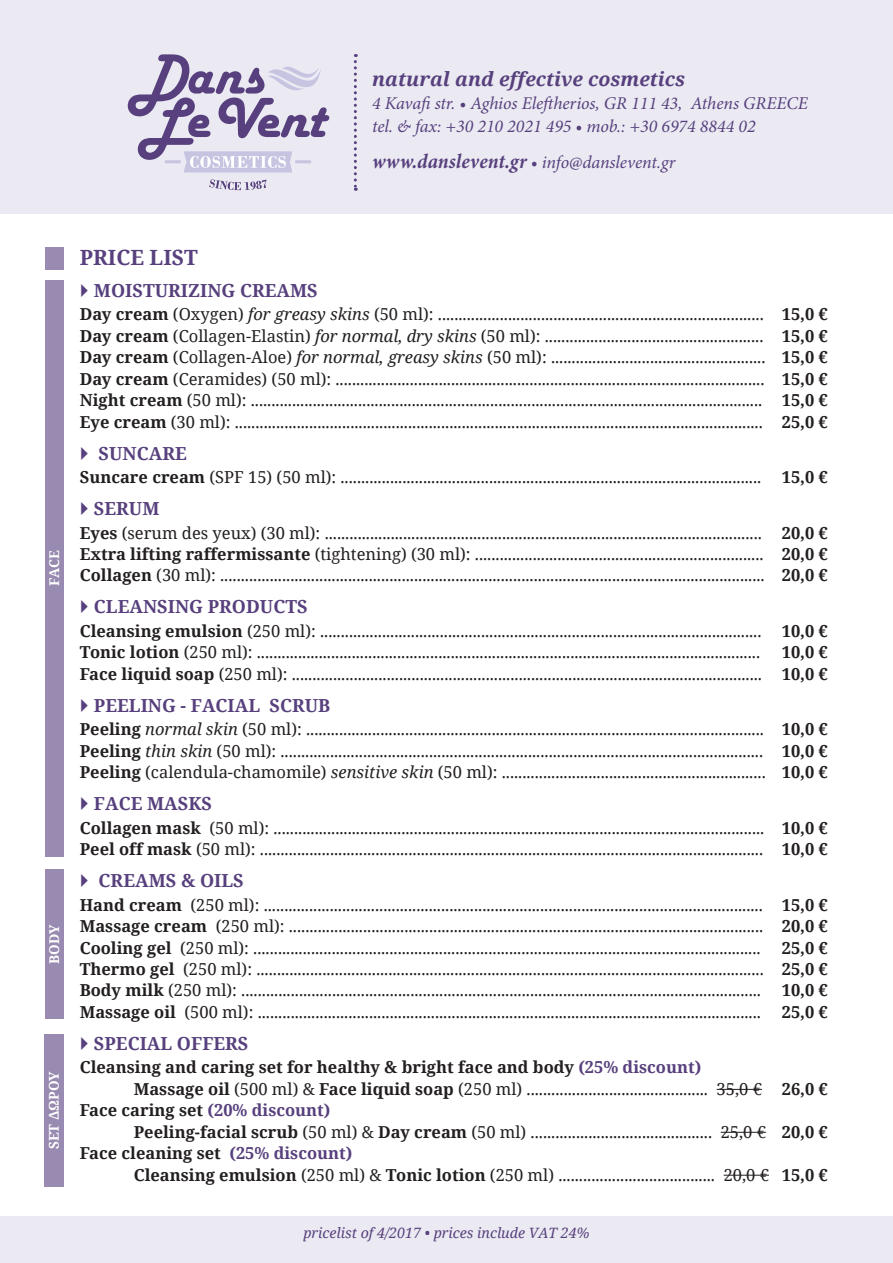
<style>
.page{position:relative;width:893px;height:1263px;background:#fff}
.page>*{position:absolute;margin:0;border:0;box-sizing:border-box;transform-origin:0 0}
.t1{font:700 21px "Noto Serif";color:#57407d}
.t2{font:italic 700 19.5px "Noto Serif";color:#57407d}
.t3{font:italic 18px "Minion Pro";color:#57407d}
.SubTitle{font:700 18px "Noto Serif";color:#57407d}
.t4{font:16.5px "Noto Serif";color:#231f20}
.t5{font:700 16.5px "Noto Serif";color:#231f20}
.t6{font:italic 14.25px "Noto Serif";color:#57407d}
.t7{font:700 13.5px "Noto Serif";color:#fff}
.s1{font-weight:700;font-stretch:condensed;font-size:21px}
.s2{font-weight:700}
.s3{font-style:italic}
.s4{color:#57407d}
</style>
<div class="page">
<div style="left:0;top:0;width:893px;height:214px;background:#ebeaf3"></div>
<svg style="left:128px;top:54px;width:201px;height:118px"></svg>
<svg style="left:209px;top:179px;width:58px;height:11px"></svg>
<svg style="left:354px;top:54px;width:3px;height:137px"></svg>
<div style="left:0;top:1216px;width:893px;height:47px;background:#ebeaf3"></div>
<hr style="left:717px;top:1089px;width:45px;height:1px;background:#231f20">
<hr style="left:721px;top:1132px;width:45px;height:1px;background:#231f20">
<hr style="left:724px;top:1175px;width:45px;height:1px;background:#231f20">
<div style="left:45px;top:280px;width:19px;height:576px;background:#988ab0"></div>
<div style="left:45px;top:247px;width:19px;height:22px;background:#988ab0"></div>
<div style="left:45px;top:869px;width:19px;height:150px;background:#988ab0"></div>
<div style="left:44px;top:1034px;width:20px;height:152px;background:#988ab0"></div>
<p class="t2" style="left:372px;top:65px;width:315px">natural and effective cosmetics</p>
<p class="t3" style="left:372px;top:91px;width:437px">4 Kavafi str. • Aghios Eleftherios, GR 111 43, Athens GREECE</p>
<p class="t3" style="left:372px;top:114px;width:385px">tel. &amp; fax: +30 210 2021 495 • mob.: +30 6974 8844 02</p>
<p class="t3" style="left:372px;top:150px;width:305px"><span class="s1">www.danslevent.gr</span> • info@danslevent.gr</p>
<p class="t7" style="left:45px;top:586px;width:38px;rotate:-90deg">FACE</p>
<p class="t7" style="left:45px;top:964px;width:41px;rotate:-90deg">BODY</p>
<p class="t7" style="left:45px;top:1149px;width:80px;rotate:-90deg">SET ΔΩΡΟΥ</p>
<p class="t1" style="left:80px;top:242px;width:120px">PRICE LIST</p>
<p class="SubTitle" style="left:94px;top:278px;width:225px">MOISTURIZING CREAMS</p>
<p class="t4" style="left:80px;top:303px;width:750px"><span class="s2">Day cream</span> (Oxygen) <span class="s3">for greasy skins</span> (50 ml): ............................................................................... <span class="s2">15,0 €</span></p>
<p class="t4" style="left:80px;top:324px;width:750px"><span class="s2">Day cream</span> (Collagen-Elastin) <span class="s3">for normal, dry skins</span> (50 ml): ..................................................... <span class="s2">15,0 €</span></p>
<p class="t4" style="left:80px;top:346px;width:750px"><span class="s2">Day cream</span> (Collagen-Aloe) <span class="s3">for normal, greasy skins</span> (50 ml): .................................................... <span class="s2">15,0 €</span></p>
<p class="t4" style="left:80px;top:367px;width:750px"><span class="s2">Day cream</span> (Ceramides) (50 ml): ........................................................................................................ <span class="s2">15,0 €</span></p>
<p class="t4" style="left:80px;top:389px;width:750px"><span class="s2">Night cream</span> (50 ml): ............................................................................................................................ <span class="s2">15,0 €</span></p>
<p class="t4" style="left:80px;top:410px;width:750px"><span class="s2">Eye cream</span> (30 ml): ................................................................................................................................ <span class="s2">25,0 €</span></p>
<p class="SubTitle" style="left:99px;top:440px;width:90px">SUNCARE</p>
<p class="t4" style="left:80px;top:466px;width:750px"><span class="s2">Suncare cream</span> (SPF 15) (50 ml): ...................................................................................................... <span class="s2">15,0 €</span></p>
<p class="SubTitle" style="left:94px;top:496px;width:67px">SERUM</p>
<p class="t4" style="left:80px;top:521px;width:750px"><span class="s2">Eyes</span> (serum des yeux) (30 ml): .......................................................................................................... <span class="s2">20,0 €</span></p>
<p class="t4" style="left:80px;top:543px;width:750px"><span class="s2">Extra lifting raffermissante</span> (tightening) (30 ml): ...................................................................... <span class="s2">20,0 €</span></p>
<p class="t4" style="left:80px;top:564px;width:750px"><span class="s2">Collagen</span> (30 ml): .................................................................................................................................... <span class="s2">20,0 €</span></p>
<p class="SubTitle" style="left:94px;top:594px;width:215px">CLEANSING PRODUCTS</p>
<p class="t4" style="left:80px;top:620px;width:750px"><span class="s2">Cleansing emulsion</span> (250 ml): ........................................................................................................... <span class="s2">10,0 €</span></p>
<p class="t4" style="left:80px;top:641px;width:682px"><span class="s2">Tonic lotion</span> (250 ml): ..........................................................................................................................</p>
<p class="t5" style="left:782px;top:641px;width:48px">10,0 €</p>
<p class="t4" style="left:80px;top:662px;width:750px"><span class="s2">Face liquid soap</span> (250 ml): .................................................................................................................. <span class="s2">10,0 €</span></p>
<p class="SubTitle" style="left:94px;top:693px;width:238px">PEELING - FACIAL SCRUB</p>
<p class="t4" style="left:80px;top:718px;width:750px"><span class="s2">Peeling</span> <span class="s3">normal skin</span> (50 ml): ............................................................................................................... <span class="s2">10,0 €</span></p>
<p class="t4" style="left:80px;top:739px;width:750px"><span class="s2">Peeling</span> <span class="s3">thin skin</span> (50 ml): ..................................................................................................................... <span class="s2">10,0 €</span></p>
<p class="t4" style="left:80px;top:761px;width:750px"><span class="s2">Peeling</span> (calendula-chamomile) <span class="s3">sensitive skin</span> (50 ml): ................................................................ <span class="s2">10,0 €</span></p>
<p class="SubTitle" style="left:94px;top:791px;width:120px">FACE MASKS</p>
<p class="t4" style="left:80px;top:816px;width:750px"><span class="s2">Collagen mask</span> (50 ml): ....................................................................................................................... <span class="s2">10,0 €</span></p>
<p class="t4" style="left:80px;top:838px;width:750px"><span class="s2">Peel off mask</span> (50 ml): .......................................................................................................................... <span class="s2">10,0 €</span></p>
<p class="SubTitle" style="left:99px;top:868px;width:147px">CREAMS &amp; OILS</p>
<p class="t4" style="left:80px;top:893px;width:750px"><span class="s2">Hand cream</span> (250 ml): ......................................................................................................................... <span class="s2">15,0 €</span></p>
<p class="t4" style="left:80px;top:915px;width:750px"><span class="s2">Massage cream</span> (250 ml): ................................................................................................................... <span class="s2">20,0 €</span></p>
<p class="t4" style="left:80px;top:936px;width:682px"><span class="s2">Cooling gel</span> (250 ml): ...........................................................................................................................</p>
<p class="t5" style="left:782px;top:936px;width:48px">25,0 €</p>
<p class="t4" style="left:80px;top:958px;width:750px"><span class="s2">Thermo gel</span> (250 ml): ........................................................................................................................... <span class="s2">25,0 €</span></p>
<p class="t4" style="left:80px;top:979px;width:683px"><span class="s2">Body milk</span> (250 ml): ..............................................................................................................................</p>
<p class="t5" style="left:782px;top:979px;width:48px">10,0 €</p>
<p class="t4" style="left:80px;top:1001px;width:683px"><span class="s2">Μassage oil</span> (500 ml): ..........................................................................................................................</p>
<p class="t5" style="left:782px;top:1000px;width:48px">25,0 €</p>
<p class="SubTitle" style="left:94px;top:1031px;width:156px">SPECIAL OFFERS</p>
<p class="t5" style="left:80px;top:1056px;width:623px">Cleansing and caring set for healthy &amp; bright face and body <span class="s4">(25% discount)</span></p>
<p class="t4" style="left:134px;top:1077px;width:696px"><span class="s2">Massage oil</span> (500 ml) &amp; <span class="s2">Face liquid soap</span> (250 ml) ............................................ 35,0 € <span class="s2">26,0 €</span></p>
<p class="t5" style="left:80px;top:1099px;width:252px">Face caring set <span class="s4">(20% discount)</span></p>
<p class="t4" style="left:134px;top:1120px;width:696px"><span class="s2">Peeling-facial scrub</span> (50 ml) &amp; <span class="s2">Day cream</span> (50 ml) ............................................ 25,0 € <span class="s2">20,0 €</span></p>
<p class="t5" style="left:80px;top:1142px;width:274px">Face cleaning set <span class="s4">(25% discount)</span></p>
<p class="t4" style="left:134px;top:1163px;width:696px"><span class="s2">Cleansing emulsion</span> (250 ml) &amp; <span class="s2">Tonic lotion</span> (250 ml) ...................................... 20,0 € <span class="s2">15,0 €</span></p>
<p class="t6" style="left:303px;top:1223px;width:288px">pricelist of 4/2017 • prices include VAT 24%</p>
</div>
